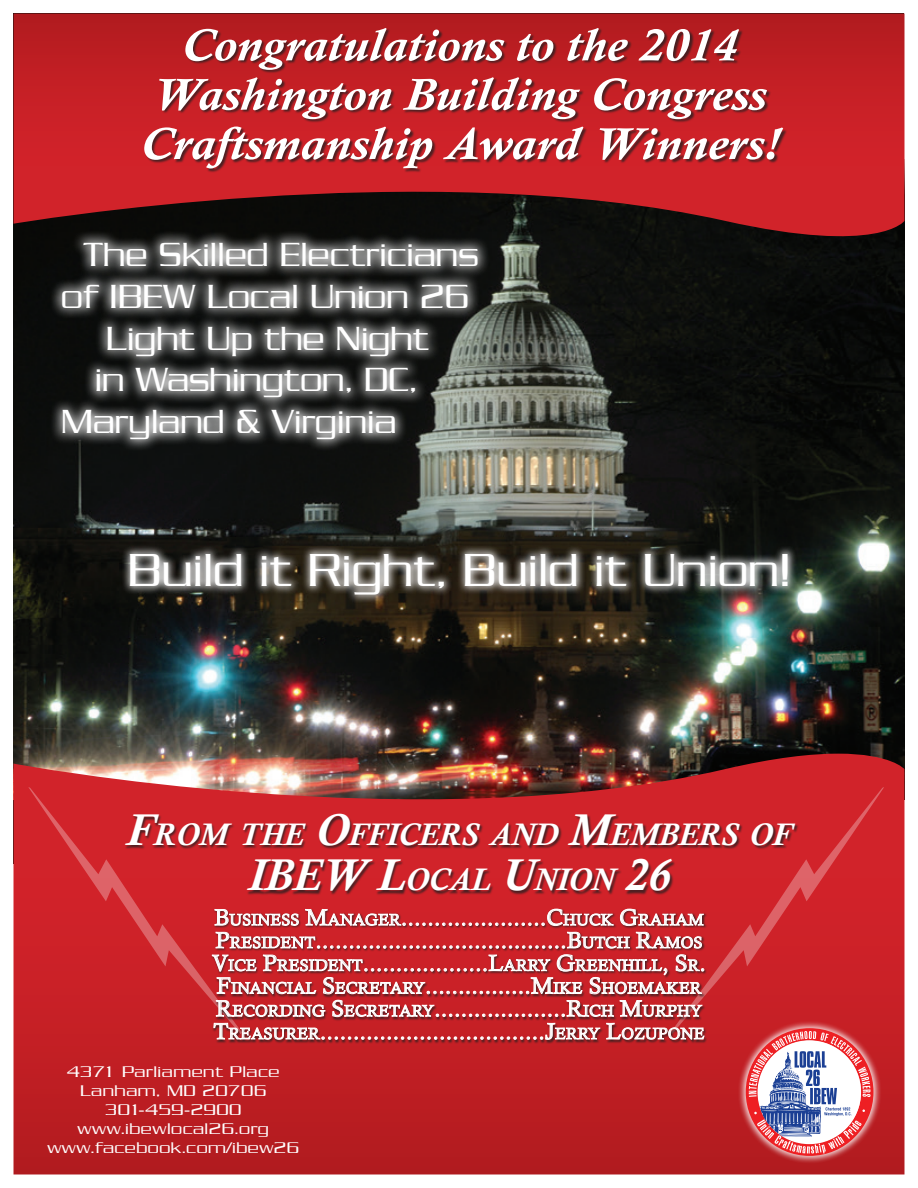
<style>
.page{position:relative;width:918px;height:1188px;background:#fff}
.page>*{position:absolute;margin:0;border:0;box-sizing:border-box;transform-origin:0 0}
.t1{font:italic 700 45.6px/49.3px "Calisto";color:#fff;text-align:center;scale:1.1 1}
.t2{font:45.6px "Nowdance";color:#fff}
.t3{font:italic 700 45.6px "Calisto";color:#fff}
.t4{font:33px "Nowdance";color:#fff}
.t5{font:italic 700 31.95px "Calisto";color:#fff}
.t6{font:22.8px/22.8px "Calisto";color:#fff}
.t7{font:15.9px "Calisto";letter-spacing:.015em;color:#fff}
.t8{font:15.15px/18.9px "Nowdance";letter-spacing:.025em;color:#fff;text-align:center;scale:1.1 1}
.s1{font-size:45.6px}
.s2{font-size:31.95px}
.s3{font-size:15.9px}
.s4{font-size:22.8px}
</style>
<div class="page">
<svg style="left:14px;top:864px;width:890px;height:310px;background:#bb1d22"></svg>
<img style="left:14px;top:255px;width:890px;height:499px">
<svg style="left:14px;top:14px;width:890px;height:241px;background:#921b1f"></svg>
<img style="left:14px;top:754px;width:890px;height:86px">
<div style="left:738px;top:1020px;width:144px;height:144px;background:#fff;opacity:.85"></div>
<svg style="left:746px;top:1034px;width:128px;height:122px"></svg>
<svg style="left:28px;top:787px;width:214px;height:247px;background:#ce262d"></svg>
<div style="left:125px;top:815px;width:674px;height:81px;background:#231f20;opacity:.75"></div>
<div style="left:145px;top:29px;width:643px;height:144px;background:#231f20;opacity:.75"></div>
<div style="left:50px;top:230px;width:440px;height:222px;background:#fff;opacity:.75"></div>
<div style="left:122px;top:545px;width:675px;height:59px;background:#fff;opacity:.85"></div>
<svg style="left:671px;top:787px;width:213px;height:247px;background:#cc262c"></svg>
<svg style="left:211px;top:907px;width:494px;height:227px;background:#c1363b"></svg>
<h1 class="t1" style="left:140px;top:21px;width:581px">Congratulations to the 2014<br>Washington Building Congress<br>Craftsmanship Award Winners!</h1>
<h2 class="t4" style="left:84px;top:236px;width:397px">The Skilled Electricians</h2>
<h2 class="t4" style="left:61px;top:278px;width:410px">of IBEW Local Union 26</h2>
<h2 class="t4" style="left:106px;top:320px;width:325px">Light Up the Night</h2>
<h2 class="t4" style="left:95px;top:362px;width:324px">in Washington, DC,</h2>
<h2 class="t4" style="left:61px;top:404px;width:337px">Maryland &amp; Virginia</h2>
<h1 class="t2" style="left:128px;top:545px;width:664px">Build it Right, Build it Union!</h1>
<h3 class="t5" style="left:127px;top:816px;width:666px"><span class="s1">F</span>ROM THE <span class="s1">O</span>FFICERS AND <span class="s1">M</span>EMBERS OF</h3>
<h1 class="t3" style="left:248px;top:849px;width:423px">IBEW L<span class="s2">OCAL</span> U<span class="s2">NION</span> 26</h1>
<p class="t6" style="left:212px;top:906px;width:495px">B<span class="s3">USINESS</span> M<span class="s3">ANAGER</span>......................C<span class="s3">HUCK</span> G<span class="s3">RAHAM<br></span>P<span class="s3">RESIDENT</span>......................................B<span class="s3">UTCH</span> R<span class="s3">AMOS<br></span>V<span class="s3">ICE</span> P<span class="s3">RESIDENT</span>...................L<span class="s3">ARRY</span> G<span class="s3">REENHILL</span>, S<span class="s3">R</span>.</p>
<p class="t7" style="left:217px;top:979px;width:486px"><span class="s4">F</span>INANCIAL <span class="s4">S</span>ECRETARY<span class="s4">................M</span>IKE <span class="s4">S</span>HOEMAKER</p>
<p class="t6" style="left:213px;top:997px;width:493px">R<span class="s3">ECORDING</span> S<span class="s3">ECRETARY</span>....................R<span class="s3">ICH</span> M<span class="s3">URPHY<br></span>T<span class="s3">REASURER</span>..................................J<span class="s3">ERRY</span> L<span class="s3">OZUPONE</span></p>
<p class="t8" style="left:47px;top:1063px;width:230px">4371 Parliament Place<br>Lanham, MD 20706<br>301-459-2900 www.ibewlocal26.org www.facebook.com/ibew26</p>
</div>
